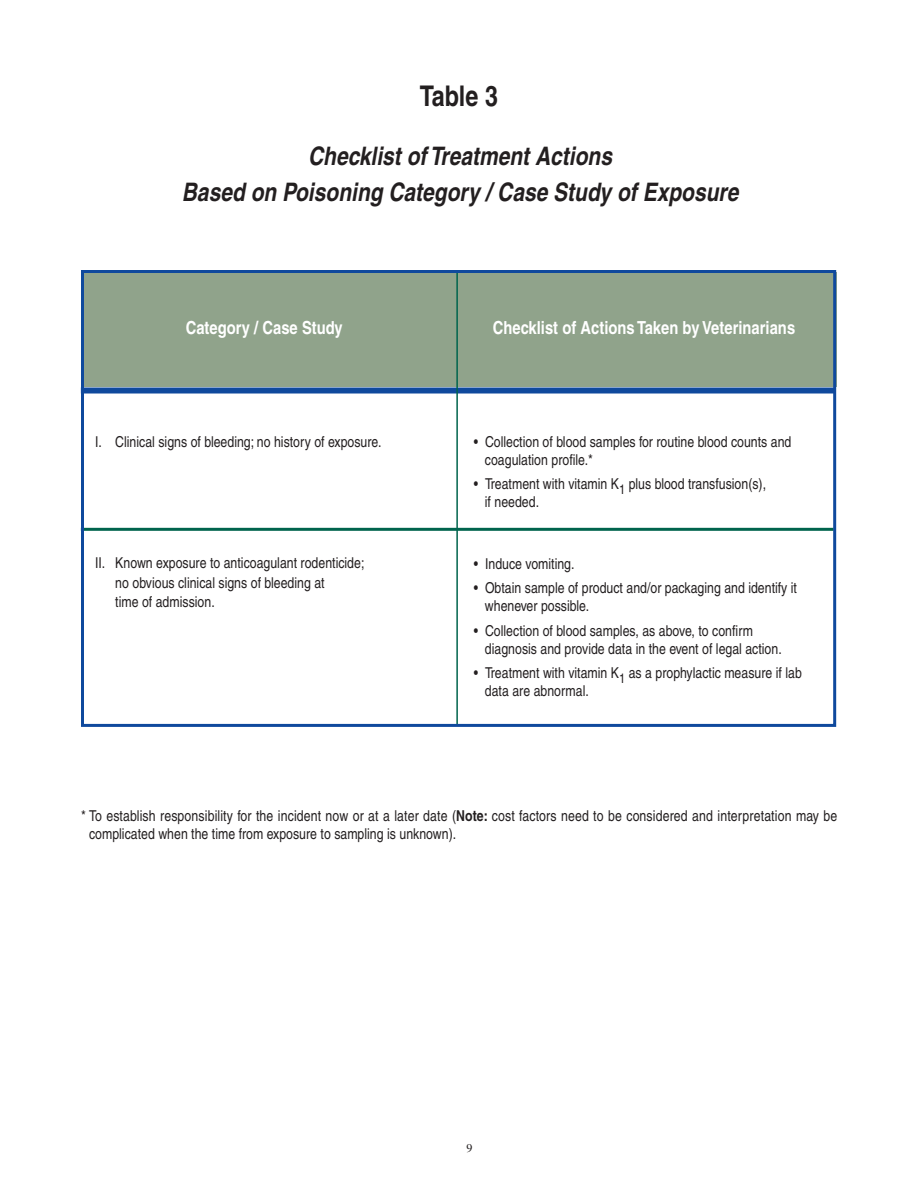
<style>
.page{position:relative;width:918px;height:1188px;background:#fff}
.page>*{position:absolute;margin:0;border:0;box-sizing:border-box;transform-origin:0 0}
.t1{font:700 condensed 28.5px "Helvetica";letter-spacing:-.005em;color:#231f20}
.t2{font:italic 700 condensed 25.5px/36px "Helvetica";color:#231f20;text-align:center}
.t3{font:700 condensed 18px "Helvetica";color:#fff}
.t4{font:condensed 15px/18px "Helvetica";color:#231f20}
.t5{font:12px "Times";color:#231f20}
.s1{font-weight:700}
</style>
<div class="page">
<div style="left:81px;top:272px;width:756px;height:115px;background:#90a38b"></div>
<div style="left:81px;top:388px;width:754px;height:6px;background:#0f499d"></div>
<hr style="left:456px;top:270px;width:2px;height:454px;background:#00644d">
<hr style="left:81px;top:528px;width:753px;height:3px;background:#00644d">
<div style="left:81px;top:270px;width:755px;height:457px;border:3px solid #0f499d"></div>
<h1 class="t1" style="left:420px;top:86px;width:80px">Table 3</h1>
<h2 class="t2" style="left:182px;top:141px;width:558px">Checklist of Treatment Actions<br>Based on Poisoning Category / Case Study of Exposure</h2>
<p class="t3" style="left:186px;top:321px;width:159px">Category / Case Study</p>
<p class="t3" style="left:493px;top:321px;width:304px">Checklist of Actions Taken by Veterinarians</p>
<p class="t4" style="left:95px;top:434px;width:288px">I. Clinical signs of bleeding; no history of exposure.</p>
<p class="t4" style="left:115px;top:554px;width:251px;line-height:19.5px;text-indent:-20px">II. Known exposure to anticoagulant rodenticide; no obvious clinical signs of bleeding at<br>time of admission.</p>
<p class="t4" style="left:485px;top:434px;width:308px;text-indent:-11px">• Collection of blood samples for routine blood counts and coagulation profile.*</p>
<p class="t4" style="left:485px;top:477px;width:283px;text-indent:-11px">• Treatment with vitamin K<sub>1</sub> plus blood transfusion(s), if needed.</p>
<p class="t4" style="left:474px;top:556px;width:102px">• Induce vomiting.</p>
<p class="t4" style="left:485px;top:580px;width:314px;text-indent:-11px">• Obtain sample of product and/or packaging and identify it whenever possible.</p>
<p class="t4" style="left:485px;top:623px;width:298px;text-indent:-11px">• Collection of blood samples, as above, to confirm diagnosis and provide data in the event of legal action.</p>
<p class="t4" style="left:485px;top:665px;width:318px;text-indent:-11px">• Treatment with vitamin K<sub>1</sub> as a prophylactic measure if lab data are abnormal.</p>
<p class="t4" style="left:89px;top:808px;width:750px;text-indent:-8px">* To establish responsibility for the incident now or at a later date (<span class="s1">Note:</span> cost factors need to be considered and interpretation may be complicated when the time from exposure to sampling is unknown).</p>
<p class="t5" style="left:466px;top:1141px;width:7px">9</p>
</div>
